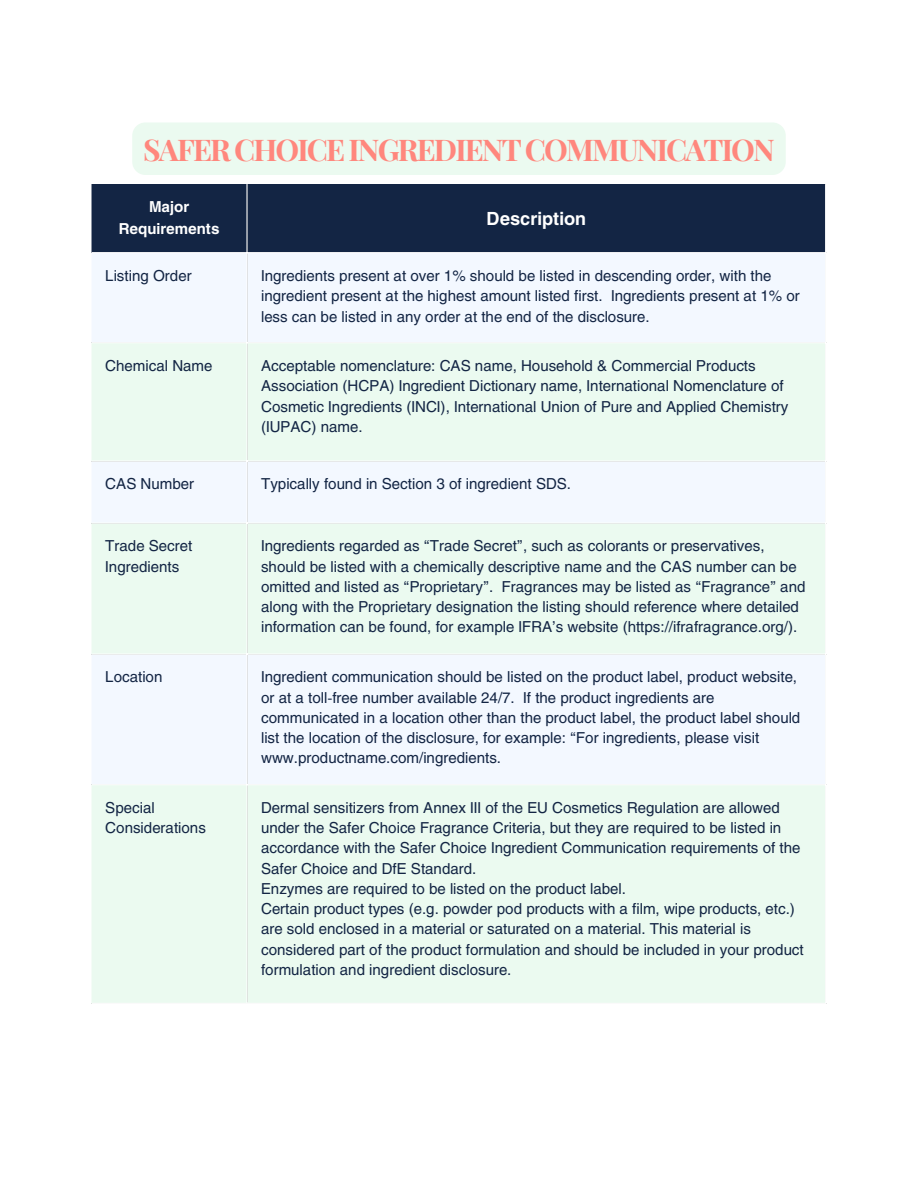
<style>
.page{position:relative;width:918px;height:1188px;background:#fff}
.page>*{position:absolute;margin:0;border:0;box-sizing:border-box;transform-origin:0 0}
.t1{font:700 30px "Playfair Display";letter-spacing:-.06em;color:#ff877d}
.t2{font:700 18px "Helios";color:#fff}
.t3{font:15px/20.2px "Helios";color:#132544}
.t4{font:700 15px/21.3px "Helios";color:#fff;text-align:center}
</style>
<div class="page">
<div style="left:92px;top:184px;width:733px;height:68px;background:#132544"></div>
<div style="left:92px;top:254px;width:733px;height:88px;background:#f3f8ff"></div>
<svg style="left:92px;top:343px;width:733px;height:660px;fill:#ebfaf0"></svg>
<hr style="left:246px;top:184px;width:2px;height:819px;background:#fff">
<hr style="left:92px;top:461px;width:734px;height:1px;background:#fff">
<hr style="left:92px;top:523px;width:734px;height:1px;background:#fff">
<hr style="left:92px;top:654px;width:734px;height:1px;background:#fff">
<hr style="left:92px;top:784px;width:734px;height:1px;background:#fff">
<div style="left:132px;top:122px;width:654px;height:53px;background:#ebfaf0;border-radius:13px"></div>
<p class="t1" style="left:143px;top:129px;width:633px">SAFER CHOICE INGREDIENT COMMUNICATION</p>
<h1 class="t4" style="left:119px;top:196px;width:102px">Major<br>Requirements</h1>
<p class="t2" style="left:487px;top:207px;width:101px">Description</p>
<p class="t3" style="left:105px;top:265px;width:88px">Listing Order</p>
<p class="t3" style="left:261px;top:265px;width:540px">Ingredients present at over 1% should be listed in descending order, with the ingredient present at the highest amount listed first. Ingredients present at 1% or less can be listed in any order at the end of the disclosure.</p>
<p class="t3" style="left:105px;top:355px;width:109px">Chemical Name</p>
<p class="t3" style="left:261px;top:355px;width:529px">Acceptable nomenclature: CAS name, Household &amp; Commercial Products Association (HCPA) Ingredient Dictionary name, International Nomenclature of Cosmetic Ingredients (INCI), International Union of Pure and Applied Chemistry (IUPAC) name.</p>
<p class="t3" style="left:105px;top:474px;width:90px">CAS Number</p>
<p class="t3" style="left:261px;top:474px;width:312px">Typically found in Section 3 of ingredient SDS.</p>
<p class="t3" style="left:105px;top:536px;width:89px">Trade Secret<br>Ingredients</p>
<p class="t3" style="left:261px;top:536px;width:546px">Ingredients regarded as “Trade Secret”, such as colorants or preservatives, should be listed with a chemically descriptive name and the CAS number can be omitted and listed as “Proprietary”. Fragrances may be listed as “Fragrance” and along with the Proprietary designation the listing should reference where detailed information can be found, for example IFRA’s website (https://ifrafragrance.org/).</p>
<p class="t3" style="left:105px;top:667px;width:59px">Location</p>
<p class="t3" style="left:261px;top:667px;width:541px">Ingredient communication should be listed on the product label, product website, or at a toll-free number available 24/7. If the product ingredients are communicated in a location other than the product label, the product label should list the location of the disclosure, for example: “For ingredients, please visit www.productname.com/ingredients.</p>
<p class="t3" style="left:105px;top:797px;width:102px">Special<br>Considerations</p>
<p class="t3" style="left:261px;top:797px;width:541px">Dermal sensitizers from Annex III of the EU Cosmetics Regulation are allowed under the Safer Choice Fragrance Criteria, but they are required to be listed in accordance with the Safer Choice Ingredient Communication requirements of the Safer Choice and DfE Standard.</p>
<p class="t3" style="left:261px;top:878px;width:366px">Enzymes are required to be listed on the product label.</p>
<p class="t3" style="left:261px;top:898px;width:544px">Certain product types (e.g. powder pod products with a film, wipe products, etc.) are sold enclosed in a material or saturated on a material. This material is considered part of the product formulation and should be included in your product formulation and ingredient disclosure.</p>
</div>
